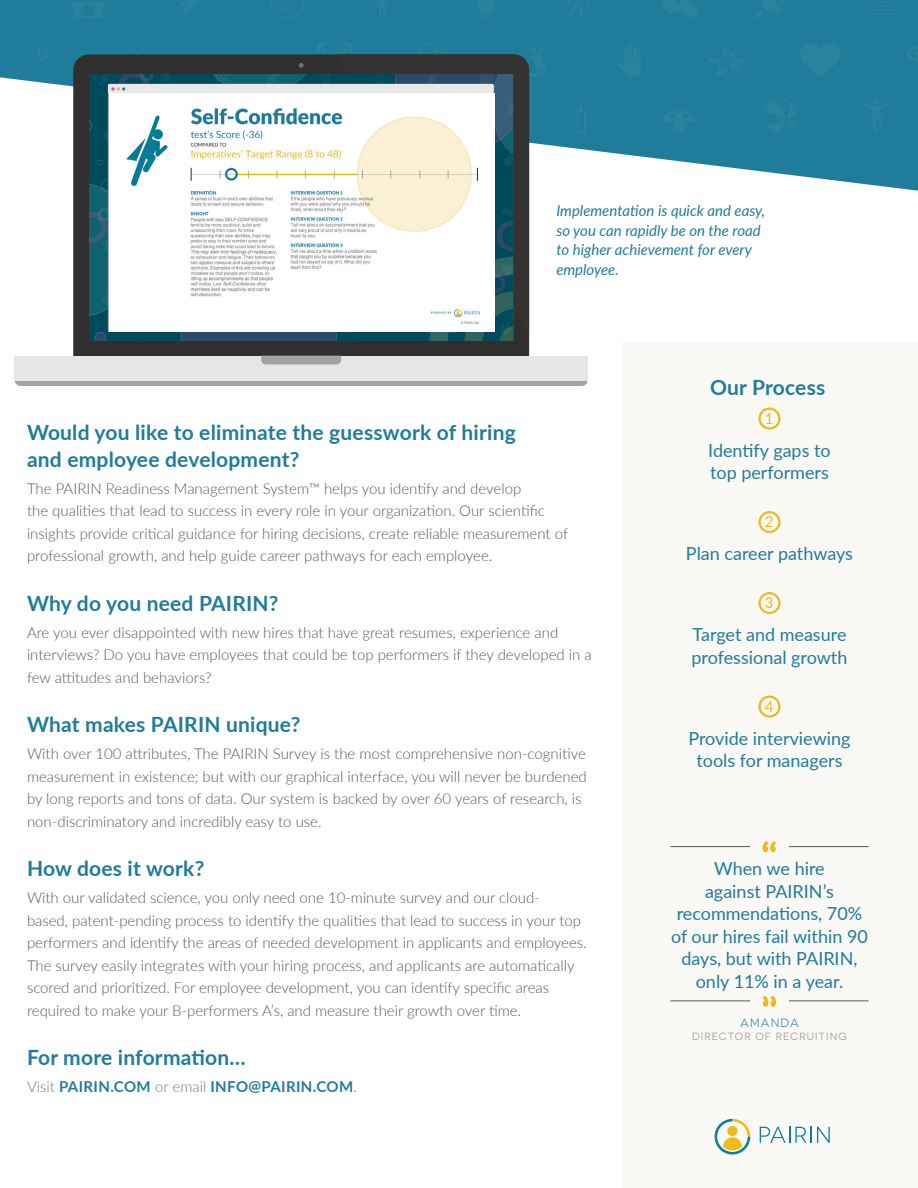
<style>
.page{position:relative;width:918px;height:1188px;background:#fff}
.page>*{position:absolute;margin:0;border:0;box-sizing:border-box;transform-origin:0 0}
.Subhead{font:700 21px/27px "Lato";letter-spacing:.01em;color:#207c9b}
.Sidebar{font:18px/22.5px "Lato";color:#207c9b}
.Sidebar_Quote{font:18px/22.5px "Lato";color:#207c9b;text-align:center}
.Body_Copy{font:300 15px/22.5px "Lato";color:#595959}
.t1{font:italic 15px/19.5px "Lato";color:#207c9b}
.Body_Copy-2{font:700 15px "Lato";letter-spacing:.025em;color:#207c9b}
.t2{font:15px "Lato";color:#edba1c}
.Sidebar_Quote-2{font:12px "Novecentosanswide";letter-spacing:.1em;color:#207c9b}
.Sidebar_Quote-3{font:10.5px "Novecentosanswide";letter-spacing:.1em;color:#a6a6a6}
.s1{font-weight:300;color:#7a7a7a}
.s2{font-weight:300;color:#57585a}
</style>
<div class="page">
<svg style="left:0;top:0;width:918px;height:191px"></svg>
<img style="left:40px;top:0;width:95px;height:39px">
<img style="left:733px;top:79px;width:185px;height:73px">
<img style="left:632px;top:79px;width:95px;height:73px">
<div style="left:534px;top:97px;width:95px;height:45px;background:#207c9b"></div>
<div style="left:883px;top:39px;width:35px;height:70px;background:#207c9b"></div>
<img style="left:679px;top:23px;width:191px;height:74px">
<img style="left:486px;top:23px;width:190px;height:74px">
<div style="left:534px;top:0;width:92px;height:39px;background:#207c9b"></div>
<div style="left:385px;top:23px;width:95px;height:31px;background:#207c9b"></div>
<div style="left:785px;top:138px;width:74px;height:32px;background:#207c9b"></div>
<img style="left:287px;top:39px;width:95px;height:15px">
<div style="left:439px;top:0;width:95px;height:39px;background:#207c9b"></div>
<div style="left:91px;top:23px;width:95px;height:31px;background:#207c9b"></div>
<div style="left:836px;top:0;width:82px;height:39px;background:#207c9b"></div>
<div style="left:239px;top:0;width:191px;height:39px;background:#207c9b"></div>
<img style="left:632px;top:0;width:190px;height:39px">
<div style="left:141px;top:0;width:95px;height:39px;background:#207c9b"></div>
<div style="left:196px;top:12px;width:73px;height:42px;background:#207c9b"></div>
<div style="left:0;top:23px;width:88px;height:52px;background:#207c9b"></div>
<div style="left:621px;top:342px;width:297px;height:846px;background:#fbf9f6"></div>
<svg style="left:715px;top:1119px;width:35px;height:36px"></svg>
<svg style="left:760px;top:1127px;width:70px;height:16px"></svg>
<div style="left:758px;top:408px;width:23px;height:22px;border:2px solid #edba1c;border-radius:50%"></div>
<div style="left:758px;top:511px;width:23px;height:22px;border:2px solid #edba1c;border-radius:50%"></div>
<div style="left:758px;top:592px;width:23px;height:22px;border:2px solid #edba1c;border-radius:50%"></div>
<div style="left:758px;top:696px;width:23px;height:22px;border:2px solid #edba1c;border-radius:50%"></div>
<svg style="left:763px;top:841px;width:13px;height:11px"></svg>
<hr style="left:670px;top:846px;width:80px;height:1px;background:#57585a">
<hr style="left:789px;top:846px;width:80px;height:1px;background:#57585a">
<svg style="left:763px;top:995px;width:13px;height:12px"></svg>
<hr style="left:670px;top:1001px;width:80px;height:1px;background:#57585a">
<hr style="left:789px;top:1001px;width:80px;height:1px;background:#57585a">
<div style="left:73px;top:54px;width:456px;height:302px;background:#302f2d"></div>
<svg style="left:299px;top:63px;width:5px;height:5px"></svg>
<svg style="left:15px;top:374px;width:573px;height:12px;background:#adafad"></svg>
<div style="left:14px;top:356px;width:574px;height:24px;background:#e6e7e4"></div>
<svg style="left:261px;top:356px;width:80px;height:9px"></svg>
<svg style="left:335px;top:54px;width:194px;height:280px;background:#353432"></svg>
<img style="left:89px;top:75px;width:424px;height:265px">
<svg style="left:108px;top:74px;width:405px;height:238px;background:#5e8693"></svg>
<img style="left:108px;top:94px;width:386px;height:237px">
<p class="t1" style="left:556px;top:200px;width:210px">Implementation is quick and easy, so you can rapidly be on the road to higher achievement for every employee.</p>
<p class="Subhead" style="left:27px;top:418px;width:490px">Would you like to eliminate the guesswork of hiring and employee development?</p>
<p class="Body_Copy" style="left:27px;top:477px;width:543px">The PAIRIN Readiness Management System™ helps you identify and develop<br>the qualities that lead to success in every role in your organization. Our scientific insights provide critical guidance for hiring decisions, create reliable measurement of professional growth, and help guide career pathways for each employee.</p>
<p class="Subhead" style="left:27px;top:589px;width:253px">Why do you need PAIRIN?</p>
<p class="Body_Copy" style="left:27px;top:621px;width:566px">Are you ever disappointed with new hires that have great resumes, experience and interviews? Do you have employees that could be top performers if they developed in a few attitudes and behaviors?</p>
<p class="Subhead" style="left:27px;top:710px;width:275px">What makes PAIRIN unique?</p>
<p class="Body_Copy" style="left:27px;top:742px;width:561px">With over 100 attributes, The PAIRIN Survey is the most comprehensive non-cognitive measurement in existence; but with our graphical interface, you will never be burdened by long reports and tons of data. Our system is backed by over 60 years of research, is non-discriminatory and incredibly easy to use.</p>
<p class="Subhead" style="left:27px;top:854px;width:179px">How does it work?</p>
<p class="Body_Copy" style="left:27px;top:886px;width:561px">With our validated science, you only need one 10-minute survey and our cloud-<br>based, patent-pending process to identify the qualities that lead to success in your top performers and identify the areas of needed development in applicants and employees.<br>The survey easily integrates with your hiring process, and applicants are automatically scored and prioritized. For employee development, you can identify specific areas required to make your B-performers A’s, and measure their growth over time.</p>
<p class="Subhead" style="left:27px;top:1043px;width:220px">For more information…</p>
<p class="Body_Copy-2" style="left:27px;top:1076px;width:332px"><span class="s1">Visit</span> PAIRIN.COM <span class="s1">or email</span> INFO@PAIRIN.COM<span class="s2">.</span></p>
<p class="Subhead" style="left:710px;top:373px;width:117px">Our Process</p>
<p class="t2" style="left:765px;top:408px;width:10px">1</p>
<p class="Sidebar" style="left:708px;top:438px;width:124px">Identify gaps to top performers</p>
<p class="t2" style="left:765px;top:511px;width:10px">2</p>
<p class="Sidebar" style="left:686px;top:542px;width:169px">Plan career pathways</p>
<p class="t2" style="left:765px;top:592px;width:10px">3</p>
<p class="Sidebar" style="left:691px;top:623px;width:157px">Target and measure professional growth</p>
<p class="t2" style="left:765px;top:696px;width:10px">4</p>
<p class="Sidebar" style="left:688px;top:726px;width:164px;text-align:center">Provide interviewing tools for managers</p>
<p class="Sidebar_Quote" style="left:671px;top:856px;width:198px">When we hire<br>against PAIRIN’s recommendations, 70% of our hires fail within 90 days, but with PAIRIN, only 11% in a year.</p>
<p class="Sidebar_Quote-2" style="left:740px;top:1016px;width:60px">AMANDA</p>
<p class="Sidebar_Quote-3" style="left:692px;top:1031px;width:156px">DIRECTOR OF RECRUITING</p>
</div>
